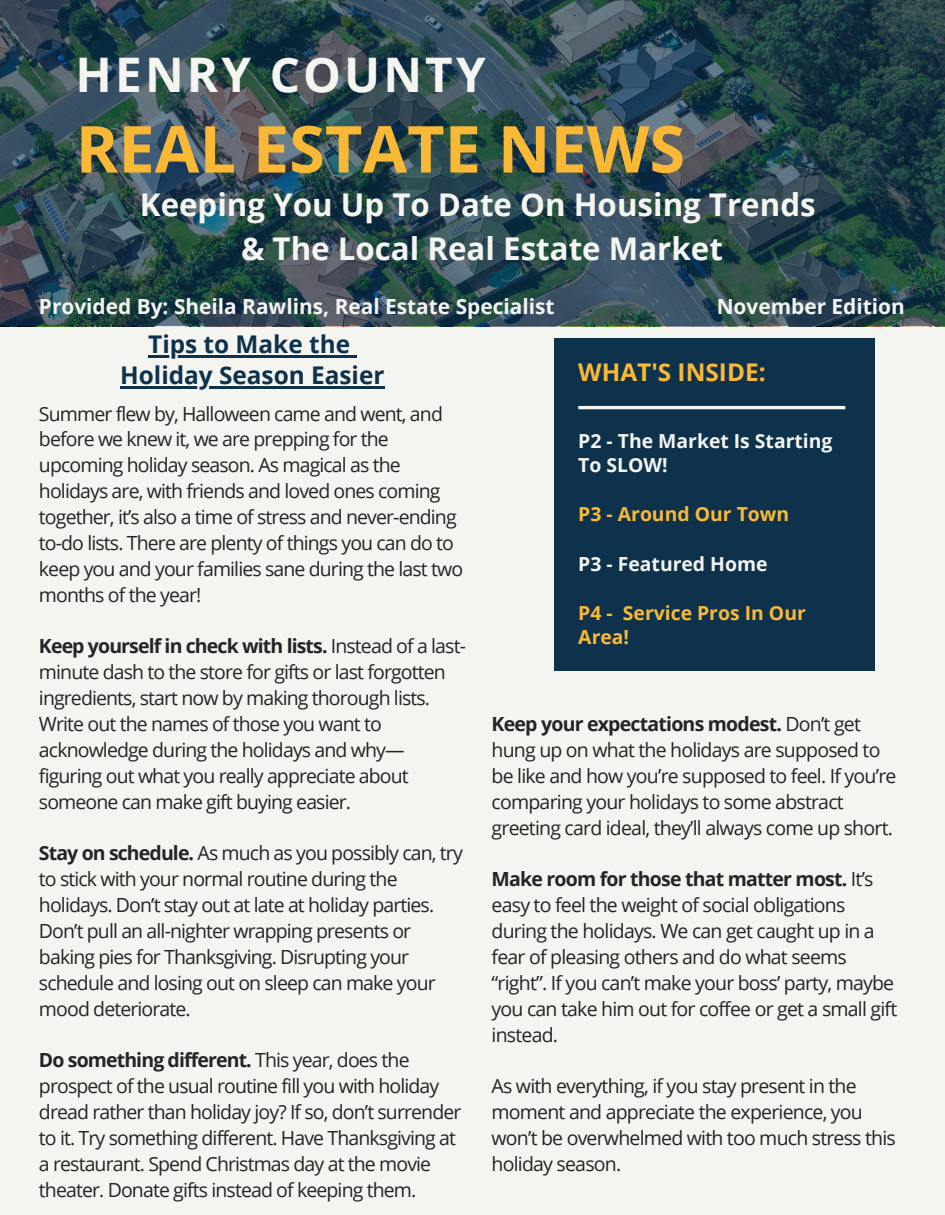
<style>
.page{position:relative;width:945px;height:1215px;background:#f4f5f0}
.page>*{position:absolute;margin:0;border:0;box-sizing:border-box;transform-origin:0 0}
.t1{font:700 64.8px "Open Sans";color:#f9b937}
.t2{font:700 47.7px "Open Sans";letter-spacing:.065em;color:#f4f5f0}
.t3{font:700 31.35px/43.7px "Open Sans";color:#f4f5f0;text-align:center}
.t4{font:700 24.3px "Open Sans";color:#0e324c}
.t5{font:700 24.3px "Open Sans";color:#f9b937}
.t6{font:700 20.85px "Open Sans";color:#f4f5f0}
.t7{font:19.5px/25.8px "Open Sans";letter-spacing:-.045em;color:#252426}
.t8{font:700 19.35px/24.6px "Open Sans";color:#f4f5f0}
.t9{font:700 19.35px/24.6px "Open Sans";color:#f9b937}
.s1{font-weight:700}
</style>
<div class="page">
<svg style="left:0;top:0;width:945px;height:326px;background:#2c484f"></svg>
<div style="left:554px;top:338px;width:321px;height:333px;background:#0e324c"></div>
<hr style="left:578px;top:406px;width:267px;height:3px;background:#f4f5f0">
<hr style="left:148px;top:355px;width:202px;height:2px;background:#0e324c">
<svg style="left:350px;top:355px;width:6px;height:2px"></svg>
<hr style="left:120px;top:387px;width:265px;height:2px;background:#0e324c">
<p class="t2" style="left:76px;top:41px;width:412px">HENRY COUNTY</p>
<p class="t1" style="left:76px;top:103px;width:611px">REAL ESTATE NEWS</p>
<p class="t3" style="left:140px;top:182px;width:677px">Keeping You Up To Date On Housing Trends &amp; The Local Real Estate Market</p>
<h6 class="t6" style="left:39px;top:292px;width:517px">Provided By: Sheila Rawlins, Real Estate Specialist</h6>
<h6 class="t6" style="left:717px;top:292px;width:190px">November Edition</h6>
<h5 class="t4" style="left:148px;top:327px;width:203px">Tips to Make the</h5>
<p class="t4" style="left:120px;top:358px;width:266px">Holiday Season Easier</p>
<p class="t7" style="left:39px;top:400px;width:426px">Summer flew by, Halloween came and went, and before we knew it, we are prepping for the upcoming holiday season. As magical as the holidays are, with friends and loved ones coming together, it’s also a time of stress and never-ending to-do lists. There are plenty of things you can do to keep you and your families sane during the last two months of the year!</p>
<p class="t7" style="left:39px;top:633px;width:428px"><span class="s1">Keep yourself in check with lists.</span> Instead of a last&shy;minute dash to the store for gifts or last forgotten ingredients, start now by making thorough lists.<br>Write out the names of those you want to acknowledge during the holidays and why— figuring out what you really appreciate about someone can make gift buying easier.</p>
<p class="t7" style="left:39px;top:840px;width:425px"><span class="s1">Stay on schedule.</span> As much as you possibly can, try to stick with your normal routine during the holidays. Don’t stay out at late at holiday parties.<br>Don’t pull an all-nighter wrapping presents or baking pies for Thanksgiving. Disrupting your schedule and losing out on sleep can make your mood deteriorate.</p>
<p class="t7" style="left:39px;top:1047px;width:424px"><span class="s1">Do something different.</span> This year, does the prospect of the usual routine fill you with holiday dread rather than holiday joy? If so, don’t surrender to it. Try something different. Have Thanksgiving at a restaurant. Spend Christmas day at the movie theater. Donate gifts instead of keeping them.</p>
<h2 class="t5" style="left:578px;top:355px;width:189px">WHAT'S INSIDE:</h2>
<h1 class="t8" style="left:578px;top:428px;width:256px">P2 - The Market Is Starting<br>To SLOW!</h1>
<h3 class="t9" style="left:578px;top:502px;width:212px">P3 - Around Our Town</h3>
<h6 class="t8" style="left:578px;top:551px;width:191px">P3 - Featured Home</h6>
<h6 class="t9" style="left:578px;top:600px;width:229px">P4 - Service Pros In Our<br>Area!</h6>
<p class="t7" style="left:492px;top:711px;width:406px"><span class="s1">Keep your expectations modest.</span> Don’t get hung up on what the holidays are supposed to be like and how you’re supposed to feel. If you’re comparing your holidays to some abstract greeting card ideal, they’ll always come up short.</p>
<h6 class="t7" style="left:492px;top:866px;width:407px"><span class="s1">Make room for those that matter most.</span> It’s easy to feel the weight of social obligations during the holidays. We can get caught up in a fear of pleasing others and do what seems “right”. If you can’t make your boss’ party, maybe you can take him out for coffee or get a small gift instead.</h6>
<h6 class="t7" style="left:492px;top:1073px;width:406px">As with everything, if you stay present in the moment and appreciate the experience, you won’t be overwhelmed with too much stress this holiday season.</h6>
</div>
